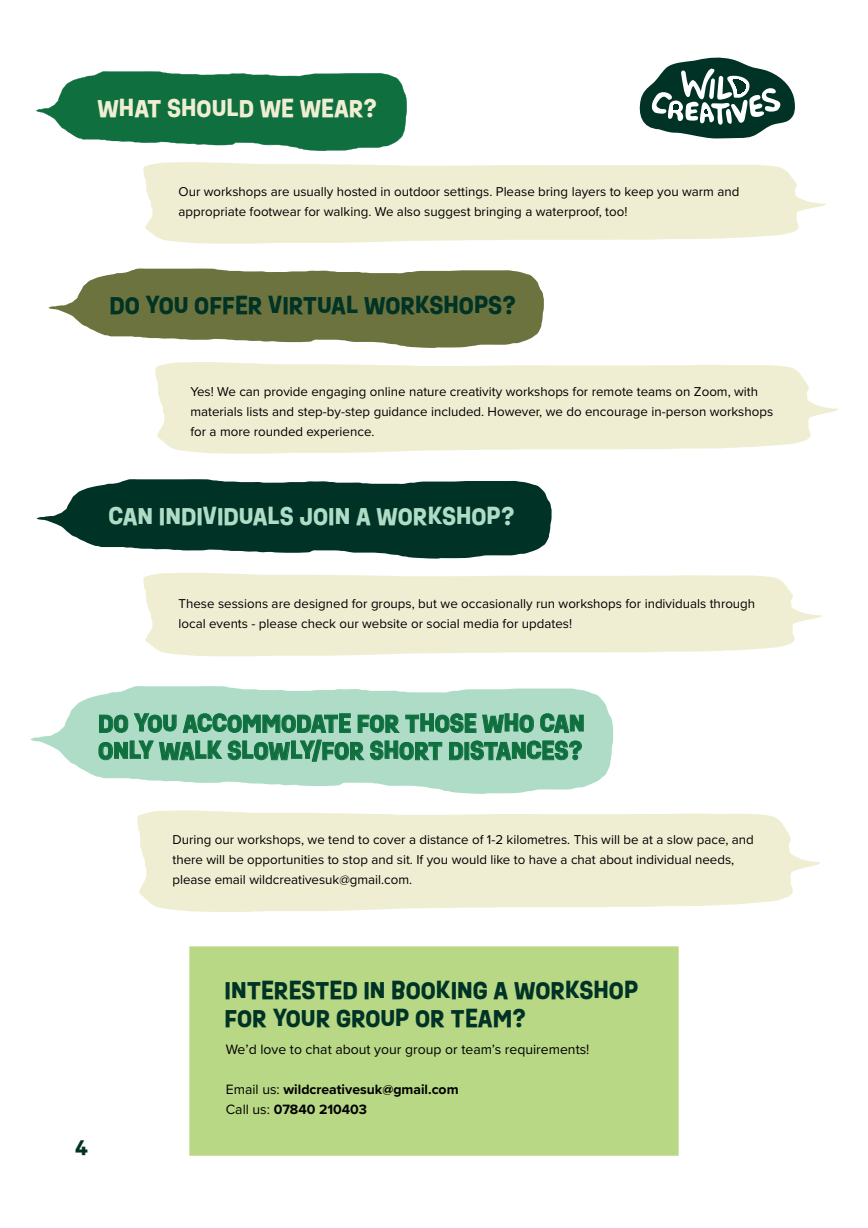
<style>
.page{position:relative;width:868px;height:1228px;background:#fff}
.page>*{position:absolute;margin:0;border:0;box-sizing:border-box;transform-origin:0 0}
.t1{font:700 22.75px/27.3px "Ruddy";color:#003325}
.t2{font:700 22.75px/27.3px "Ruddy";color:#0f6f3f}
.t3{font:700 22.75px "Ruddy";color:#afdcc7}
.t4{font:700 22.75px "Ruddy";color:#f0eed2}
.t5{font:700 19.6px "Ruddy";color:#003325}
.t6{font:700 14px/19.9px "Proxima Nova";color:#000001}
.t7{font:14px "Proxima Nova";color:#000001}
.t8{font:13.3px/19.9px "Proxima Nova";color:#000001}
.s1{font-weight:400}
</style>
<div class="page">
<svg style="left:639px;top:57px;width:156px;height:81px"></svg>
<svg style="left:36px;top:71px;width:371px;height:80px"></svg>
<svg style="left:143px;top:162px;width:683px;height:82px;background:#f1f0d7"></svg>
<svg style="left:48px;top:268px;width:496px;height:80px"></svg>
<svg style="left:155px;top:362px;width:683px;height:92px;background:#f1f0d7"></svg>
<svg style="left:36px;top:479px;width:516px;height:80px"></svg>
<svg style="left:143px;top:573px;width:679px;height:83px;background:#f1efd7"></svg>
<svg style="left:30px;top:686px;width:583px;height:108px;fill:#afdcc7"></svg>
<svg style="left:137px;top:810px;width:683px;height:102px;background:#f1f0d7"></svg>
<svg style="left:99px;top:715px;width:29px;height:17px"></svg>
<svg style="left:134px;top:714px;width:42px;height:18px"></svg>
<svg style="left:183px;top:714px;width:167px;height:18px;background:#83bea1"></svg>
<svg style="left:358px;top:715px;width:41px;height:17px"></svg>
<svg style="left:406px;top:714px;width:70px;height:18px"></svg>
<svg style="left:483px;top:714px;width:51px;height:18px"></svg>
<svg style="left:541px;top:714px;width:42px;height:18px"></svg>
<svg style="left:99px;top:741px;width:54px;height:19px"></svg>
<svg style="left:159px;top:741px;width:63px;height:19px"></svg>
<svg style="left:228px;top:740px;width:136px;height:21px;background:#84bfa3"></svg>
<svg style="left:370px;top:741px;width:72px;height:19px"></svg>
<svg style="left:449px;top:742px;width:14px;height:18px"></svg>
<div style="left:465px;top:742px;width:4px;height:18px;border:1px solid #0f6f3f"></div>
<svg style="left:471px;top:741px;width:111px;height:19px;background:#80bc9f"></svg>
<div style="left:190px;top:947px;width:488px;height:208px;background:#b8d886"></div>
<h1 class="t4" style="left:98px;top:92px;width:281px">WHAT SHOULD WE WEAR?</h1>
<p class="t8" style="left:179px;top:181px;width:562px">Our workshops are usually hosted in outdoor settings. Please bring layers to keep you warm and appropriate footwear for walking. We also suggest bringing a waterproof, too!</p>
<h1 class="t1" style="left:110px;top:292px;width:408px">DO YOU OFFER VIRTUAL WORKSHOPS?</h1>
<p class="t8" style="left:190px;top:381px;width:584px">Yes! We can provide engaging online nature creativity workshops for remote teams on Zoom, with materials lists and step-by-step guidance included. However, we do encourage in-person workshops for a more rounded experience.</p>
<h1 class="t3" style="left:108px;top:499px;width:408px">CAN INDIVIDUALS JOIN A WORKSHOP?</h1>
<p class="t8" style="left:179px;top:593px;width:578px">These sessions are designed for groups, but we occasionally run workshops for individuals through local events - please check our website or social media for updates!</p>
<h1 class="t2" style="left:98px;top:709px;width:488px">DO YOU ACCOMMODATE FOR THOSE WHO CAN<br>ONLY WALK SLOWLY/FOR SHORT DISTANCES?</h1>
<p class="t8" style="left:172px;top:829px;width:583px">During our workshops, we tend to cover a distance of 1-2 kilometres. This will be at a slow pace, and there will be opportunities to stop and sit. If you would like to have a chat about individual needs, please email wildcreativesuk@gmail.com.</p>
<h2 class="t5" style="left:75px;top:1133px;width:14px">4</h2>
<h1 class="t1" style="left:225px;top:976px;width:415px">INTERESTED IN BOOKING A WORKSHOP<br>FOR YOUR GROUP OR TEAM?</h1>
<p class="t7" style="left:226px;top:1039px;width:365px">We’d love to chat about your group or team’s requirements!</p>
<p class="t6" style="left:226px;top:1079px;width:234px"><span class="s1">Email us:</span> wildcreativesuk@gmail.com<br><span class="s1">Call us:</span> 07840 210403</p>
</div>
